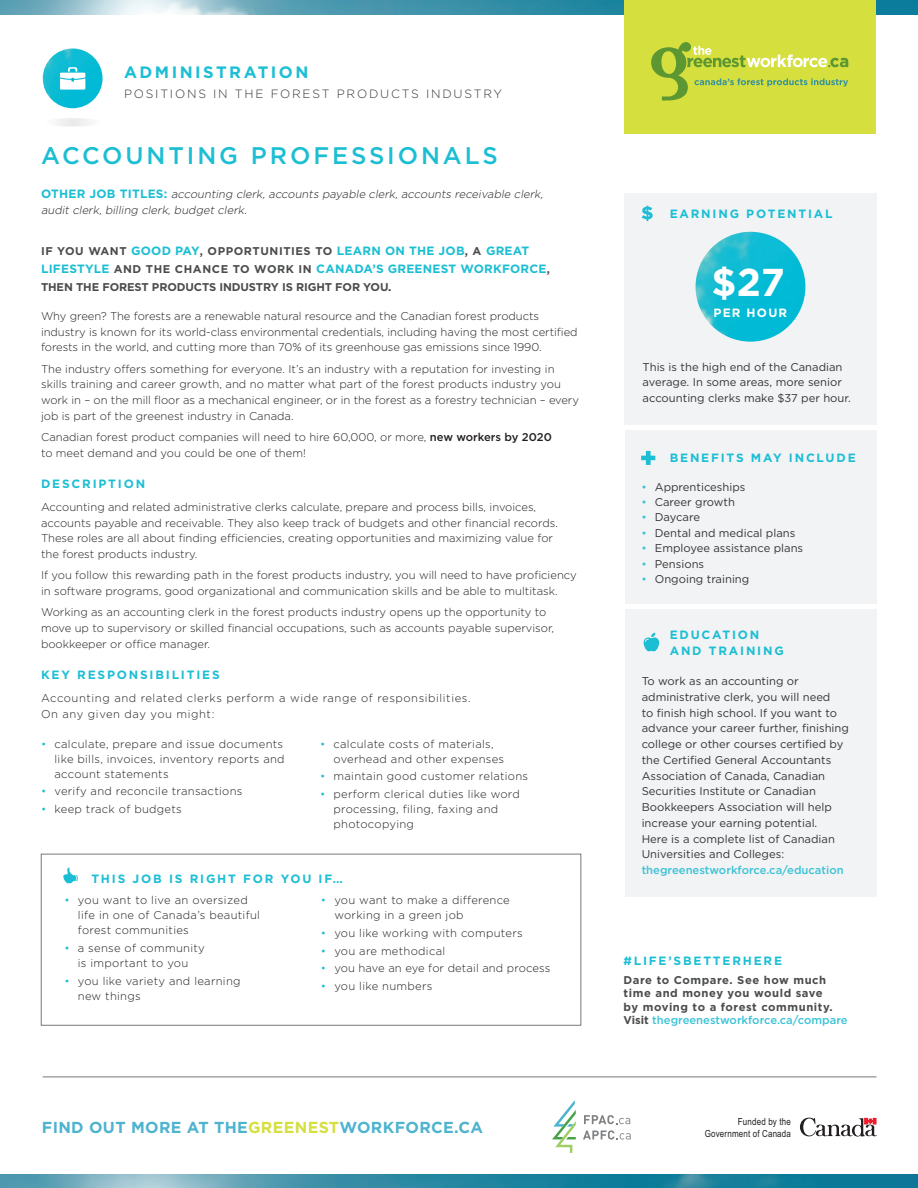
<style>
.page{position:relative;width:918px;height:1188px;background:#fff}
.page>*{position:absolute;margin:0;border:0;box-sizing:border-box;transform-origin:0 0}
.t1{font:700 38.85px "Gotham";color:#fff}
.t2{font:500 24px "Gotham";letter-spacing:.12em;color:#1cbed4}
.t3{font:700 16.5px "Gotham";letter-spacing:.15em;color:#1cbed4}
.t4{font:700 15.9px "Gotham";letter-spacing:.02em;color:#4db3cf}
.t5{font:700 12px/16.5px "Gotham";letter-spacing:.15em;color:#1cbed4}
.t6{font:700 12px "Gotham";letter-spacing:.02em;color:#1cbed4}
.t7{font:300 12px "Gotham";letter-spacing:.15em;color:#363536}
.t8{font:700 12px "Gotham";letter-spacing:.1em;color:#fff}
.t9{font:300 11.25px/15.8px "Gotham";color:#231f20}
.t10{font:11.25px/15.8px "Gotham";color:#363536}
.t11{font:300 11.25px/15px "Gotham";letter-spacing:.025em;color:#231f20}
.t12{font:700 11.25px/13.5px "Gotham";letter-spacing:.05em;color:#4b4c4d}
.t13{font:italic 300 11.25px/15.8px "Gotham";color:#231f20}
.t14{font:300 11.25px/15.8px "Gotham";letter-spacing:.05em;color:#231f20}
.t15{font:700 11.25px "Gotham";letter-spacing:-.01em;color:#4b4c4d}
.t16{font:500 11.25px "Gotham";color:#3bc2d6}
.t17{font:9.75px/11.7px "Arial Narrow";letter-spacing:.015em;color:#231f20;text-align:right}
.s1{font-weight:700;font-style:normal;font-size:12px;color:#1cbed4}
.s2{font-size:12px;color:#1cbed4}
.s3{font-size:11.25px;color:#4b4c4d}
.s4{color:#363536}
.s5{font-weight:500}
.s6{color:#1cbed4}
.s7{color:#3bc2d6}
.s8{font-weight:500;color:#3bc2d6}
.s9{color:#d5df3e}
</style>
<div class="page">
<div style="left:41px;top:854px;width:540px;height:171px;border:1px solid #76787b"></div>
<div style="left:625px;top:430px;width:252px;height:173px;background:#f2f3f4"></div>
<div style="left:625px;top:193px;width:252px;height:231px;background:#f2f3f4"></div>
<div style="left:625px;top:609px;width:252px;height:287px;background:#f2f3f4"></div>
<img style="left:0;top:14px;width:918px;height:1px">
<img style="left:0;top:1174px;width:918px;height:14px">
<img style="left:43px;top:48px;width:60px;height:60px;border-radius:30px">
<svg style="left:60px;top:67px;width:25px;height:23px"></svg>
<div style="left:43px;top:118px;width:60px;height:9px;background:#f3f3f3;border-radius:50%"></div>
<img style="left:696px;top:232px;width:109px;height:110px;border-radius:55px">
<svg style="left:641px;top:451px;width:14px;height:14px"></svg>
<svg style="left:642px;top:206px;width:11px;height:15px"></svg>
<svg style="left:643px;top:633px;width:17px;height:18px"></svg>
<img style="left:0;top:0;width:918px;height:14px">
<svg style="left:63px;top:868px;width:15px;height:15px"></svg>
<div style="left:625px;top:0;width:251px;height:133px;background:#d5df3e"></div>
<svg style="left:651px;top:42px;width:197px;height:58px"></svg>
<svg style="left:552px;top:1100px;width:24px;height:53px"></svg>
<svg style="left:584px;top:1115px;width:46px;height:9px"></svg>
<svg style="left:583px;top:1130px;width:48px;height:10px"></svg>
<hr style="left:43px;top:1077px;width:834px;height:1px;background:#76787b">
<svg style="left:800px;top:1117px;width:77px;height:20px"></svg>
<h3 class="t3" style="left:124px;top:62px;width:186px">ADMINISTRATION</h3>
<p class="t7" style="left:124px;top:86px;width:380px">POSITIONS IN THE FOREST PRODUCTS INDUSTRY</p>
<h2 class="t2" style="left:41px;top:140px;width:458px">ACCOUNTING PROFESSIONALS</h2>
<p class="t13" style="left:41px;top:186px;width:506px"><span class="s1">O T H E R J O B T I T L E S :</span> accounting clerk, accounts payable clerk, accounts receivable clerk, audit clerk, billing clerk, budget clerk.</p>
<p class="t12" style="left:41px;top:244px;width:490px">IF YOU WANT <span class="s2">GOOD PAY</span>, OPPORTUNITIES TO <span class="s2">LEARN ON THE JOB</span>, A <span class="s2">GREAT</span></p>
<p class="t6" style="left:41px;top:260px;width:511px">LIFESTYLE <span class="s3">AND THE CHANCE TO WORK IN</span> CANADA’S GREENEST WORKFORCE<span class="s3">,</span></p>
<p class="t15" style="left:41px;top:279px;width:352px">THEN THE FOREST PRODUCTS INDUSTRY IS RIGHT FOR YOU<span class="s4">.</span></p>
<p class="t9" style="left:41px;top:308px;width:538px">Why green? The forests are a renewable natural resource and the Canadian forest products industry is known for its world-class environmental credentials, including having the most certified forests in the world, and cutting more than 70% of its greenhouse gas emissions since 1990.</p>
<p class="t9" style="left:41px;top:360px;width:539px">The industry offers something for everyone. It’s an industry with a reputation for investing in skills training and career growth, and no matter what part of the forest products industry you work in – on the mill floor as a mechanical engineer, or in the forest as a forestry technician – every job is part of the greenest industry in Canada.</p>
<p class="t9" style="left:41px;top:429px;width:512px">Canadian forest product companies will need to hire 60,000, or more, <span class="s5">new workers by 2020 </span>to meet demand and you could be one of them!</p>
<p class="t5" style="left:41px;top:476px;width:106px">DESCRIPTION</p>
<p class="t9" style="left:41px;top:499px;width:518px">Accounting and related administrative clerks calculate, prepare and process bills, invoices, accounts payable and receivable. They also keep track of budgets and other financial records.<br>These roles are all about finding efficiencies, creating opportunities and maximizing value for the forest products industry.</p>
<p class="t9" style="left:41px;top:567px;width:537px">If you follow this rewarding path in the forest products industry, you will need to have proficiency in software programs, good organizational and communication skills and be able to multitask.</p>
<p class="t9" style="left:41px;top:604px;width:515px">Working as an accounting clerk in the forest products industry opens up the opportunity to move up to supervisory or skilled financial occupations, such as accounts payable supervisor, bookkeeper or office manager.</p>
<p class="t5" style="left:41px;top:667px;width:180px">KEY RESPONSIBILITIES</p>
<p class="t14" style="left:41px;top:690px;width:431px">Accounting and related clerks perform a wide range of responsibilities.<br>On any given day you might:</p>
<p class="t11" style="left:55px;top:736px;width:232px;text-indent:-14px"><span class="s6">•</span> calculate, prepare and issue documents like bills, invoices, inventory reports and account statements</p>
<p class="t11" style="left:41px;top:784px;width:203px"><span class="s6">•</span> verify and reconcile transactions</p>
<p class="t11" style="left:41px;top:801px;width:142px"><span class="s6">•</span> keep track of budgets</p>
<p class="t11" style="left:334px;top:736px;width:172px;text-indent:-14px"><span class="s6">•</span> calculate costs of materials, overhead and other expenses</p>
<p class="t11" style="left:320px;top:769px;width:210px"><span class="s6">•</span> maintain good customer relations</p>
<p class="t11" style="left:334px;top:786px;width:188px;text-indent:-14px"><span class="s6">•</span> perform clerical duties like word processing, filing, faxing and photocopying</p>
<p class="t5" style="left:91px;top:870px;width:253px">THIS JOB IS RIGHT FOR YOU IF…</p>
<p class="t11" style="left:78px;top:893px;width:184px;text-indent:-13px"><span class="s6">•</span> you want to live an oversized life in one of Canada’s beautiful forest communities</p>
<p class="t11" style="left:64px;top:940px;width:142px;text-align:center"><span class="s6">•</span> a sense of community is important to you</p>
<p class="t11" style="left:78px;top:973px;width:164px;text-indent:-14px"><span class="s6">•</span> you like variety and learning new things</p>
<p class="t11" style="left:334px;top:893px;width:177px;text-indent:-14px"><span class="s6">•</span> you want to make a difference working in a green job</p>
<p class="t11" style="left:321px;top:925px;width:203px"><span class="s6">•</span> you like working with computers</p>
<p class="t11" style="left:321px;top:943px;width:126px"><span class="s6">•</span> you are methodical</p>
<p class="t9" style="left:321px;top:960px;width:231px"><span class="s6">•</span> you have an eye for detail and process</p>
<p class="t11" style="left:321px;top:978px;width:113px"><span class="s6">•</span> you like numbers</p>
<p class="t5" style="left:670px;top:205px;width:164px">EARNING POTENTIAL</p>
<h1 class="t1" style="left:712px;top:257px;width:75px">$27</h1>
<p class="t8" style="left:714px;top:304px;width:75px">PER HOUR</p>
<p class="t10" style="left:643px;top:359px;width:210px">This is the high end of the Canadian average. In some areas, more senior accounting clerks make $37 per hour.</p>
<p class="t5" style="left:670px;top:449px;width:188px">BENEFITS MAY INCLUDE</p>
<p class="t10" style="left:641px;top:479px;width:106px"><span class="s7">•</span> Apprenticeships</p>
<p class="t10" style="left:641px;top:494px;width:95px"><span class="s7">•</span> Career growth</p>
<p class="t10" style="left:641px;top:509px;width:60px"><span class="s7">•</span> Daycare</p>
<p class="t10" style="left:641px;top:525px;width:156px"><span class="s7">•</span> Dental and medical plans</p>
<p class="t10" style="left:641px;top:540px;width:163px"><span class="s7">•</span> Employee assistance plans</p>
<p class="t10" style="left:641px;top:555px;width:64px"><span class="s7">•</span> Pensions</p>
<p class="t10" style="left:641px;top:571px;width:110px"><span class="s7">•</span> Ongoing training</p>
<p class="t5" style="left:670px;top:626px;width:116px">EDUCATION<br>AND TRAINING</p>
<p class="t10" style="left:642px;top:673px;width:209px">To work as an accounting or administrative clerk, you will need<br>to finish high school. If you want to advance your career further, finishing college or other courses certified by the Certified General Accountants Association of Canada, Canadian Securities Institute or Canadian Bookkeepers Association will help increase your earning potential.<br>Here is a complete list of Canadian Universities and Colleges:</p>
<p class="t16" style="left:642px;top:863px;width:204px">thegreenestworkforce.ca/education</p>
<p class="t5" style="left:624px;top:952px;width:160px">#LIFE’SBETTERHERE</p>
<p class="t12" style="left:624px;top:973px;width:225px">Dare to Compare. See how much time and money you would save<br>by moving to a forest community.<br>Visit <span class="s8">thegreenestworkforce.ca/compare</span></p>
<h3 class="t4" style="left:42px;top:1116px;width:443px">FIND OUT MORE AT THE<span class="s9">GREENEST</span>WORKFORCE.CA</h3>
<p class="t17" style="left:705px;top:1115px;width:88px">Funded by the<br>Government of Canada</p>
</div>
